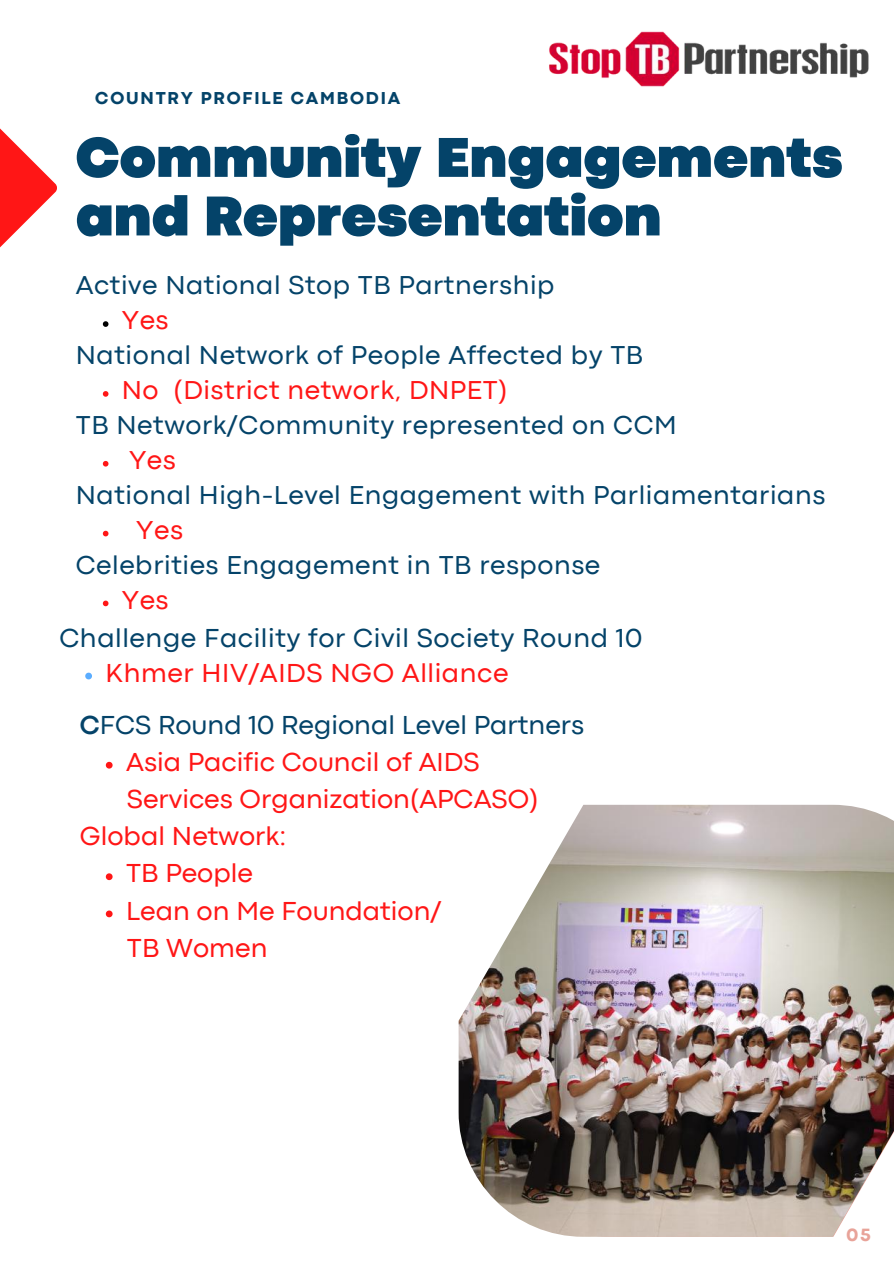
<style>
.page{position:relative;width:894px;height:1264px;background:#fff}
.page>*{position:absolute;margin:0;border:0;box-sizing:border-box;transform-origin:0 0}
.t1{font:900 58.5px/58.5px "Codec Pro";color:#044369}
.t2{font:27.15px/37.2px "Codec Pro";color:#ff1616}
.t3{font:27.15px "Codec Pro";letter-spacing:.02em;color:#044369}
.t4{font:27.15px "Codec Pro";color:#044369}
.t5{font:27.15px "Codec Pro";letter-spacing:.02em;color:#ff1616}
.t6{font:27px "Codec Pro";letter-spacing:.02em;color:#044369}
.t7{font:27px "Codec Pro";letter-spacing:.02em;color:#ff1616}
.t8{font:800 18.6px "Codec Pro";color:#e8a399}
.t9{font:800 18px "Codec Pro";letter-spacing:.1em;color:#044369}
.s1{font-weight:700}
</style>
<div class="page">
<svg style="left:0;top:128px;width:57px;height:120px"></svg>
<img style="left:458px;top:804px;width:435px;height:432px">
<img style="left:549px;top:31px;width:320px;height:56px">
<svg style="left:103px;top:321px;width:5px;height:6px"></svg>
<svg style="left:103px;top:391px;width:5px;height:6px"></svg>
<svg style="left:103px;top:461px;width:5px;height:5px"></svg>
<svg style="left:103px;top:531px;width:5px;height:5px"></svg>
<svg style="left:103px;top:600px;width:5px;height:6px"></svg>
<svg style="left:85px;top:672px;width:7px;height:7px"></svg>
<svg style="left:106px;top:761px;width:6px;height:7px"></svg>
<svg style="left:106px;top:873px;width:6px;height:7px"></svg>
<svg style="left:106px;top:910px;width:6px;height:7px"></svg>
<p class="t9" style="left:95px;top:92px;width:306px">COUNTRY PROFILE CAMBODIA</p>
<h1 class="t1" style="left:76px;top:133px;width:768px">Community Engagements and Representation</h1>
<p class="t6" style="left:76px;top:276px;width:480px">Active National Stop TB Partnership</p>
<p class="t7" style="left:122px;top:310px;width:48px">Yes</p>
<p class="t6" style="left:76px;top:345px;width:569px">National Network of People Affected by TB</p>
<p class="t7" style="left:122px;top:380px;width:387px">No (District network, DNPET)</p>
<p class="t6" style="left:76px;top:415px;width:602px">TB Network/Community represented on CCM</p>
<p class="t7" style="left:129px;top:450px;width:48px">Yes</p>
<p class="t6" style="left:76px;top:485px;width:750px">National High-Level Engagement with Parliamentarians</p>
<p class="t7" style="left:136px;top:520px;width:48px">Yes</p>
<p class="t6" style="left:76px;top:555px;width:526px">Celebrities Engagement in TB response</p>
<p class="t7" style="left:122px;top:590px;width:48px">Yes</p>
<p class="t3" style="left:59px;top:628px;width:584px">Challenge Facility for Civil Society Round 10</p>
<p class="t5" style="left:105px;top:663px;width:404px">Khmer HIV/AIDS NGO Alliance</p>
<p class="t4" style="left:80px;top:715px;width:505px"><span class="s1">C</span>FCS Round 10 Regional Level Partners</p>
<p class="t2" style="left:126px;top:745px;width:355px">Asia Pacific Council of AIDS</p>
<p class="t2" style="left:80px;top:782px;width:460px;text-indent:47px">Services Organization(APCASO)<br>Global Network:</p>
<p class="t2" style="left:126px;top:856px;width:317px">TB People<br>Lean on Me Foundation/</p>
<p class="t2" style="left:127px;top:931px;width:142px">TB Women</p>
<p class="t8" style="left:846px;top:1228px;width:26px">05</p>
</div>
